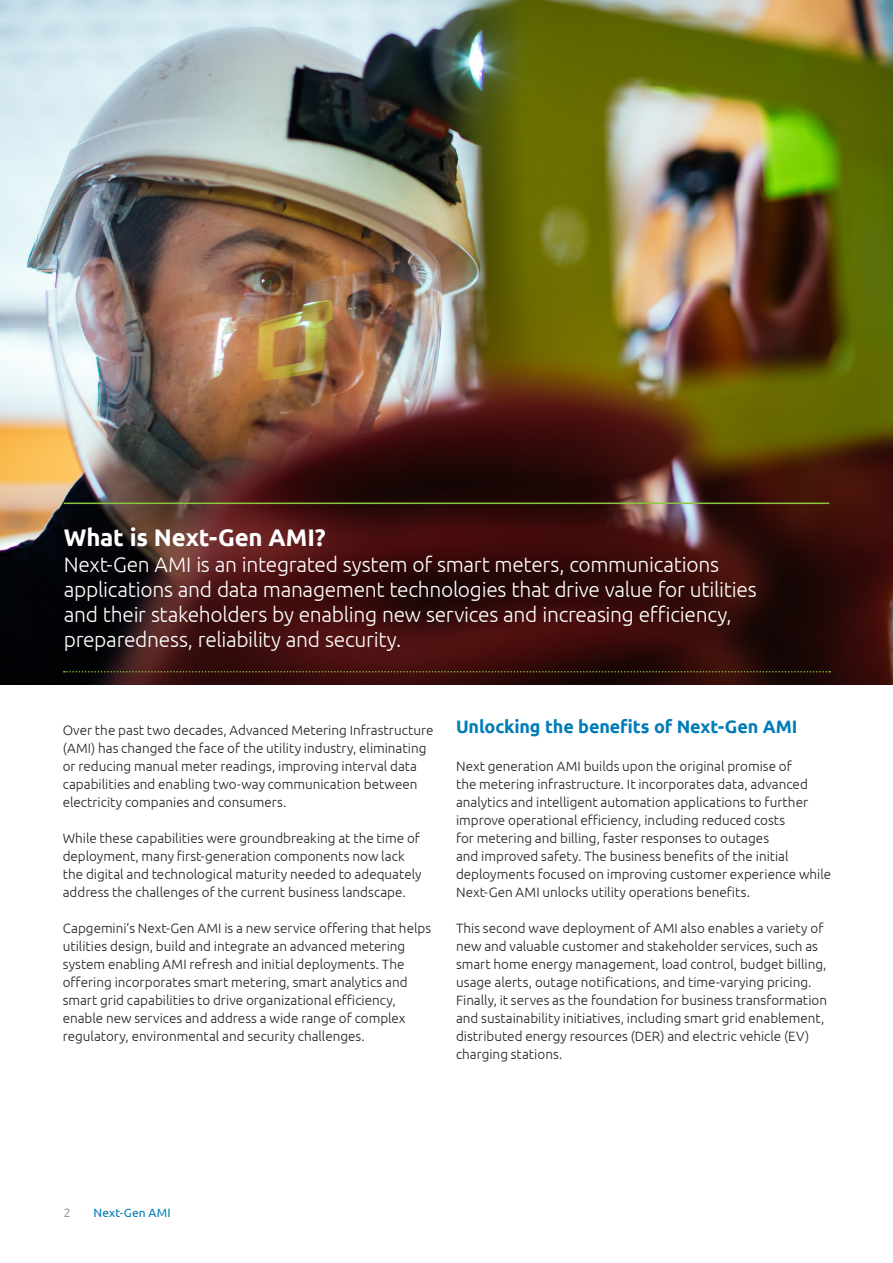
<style>
.page{position:relative;width:893px;height:1263px;background:#fff}
.page>*{position:absolute;margin:0;border:0;box-sizing:border-box;transform-origin:0 0}
.t1{font:700 24px "Ubuntu";letter-spacing:-.01em;color:#fff}
.t2{font:300 21px/25.2px "Ubuntu";letter-spacing:-.015em;color:#fff}
.t3{font:700 18px "Ubuntu";letter-spacing:-.005em;color:#007cb6}
.t4{font:300 13.5px/18px "Ubuntu";color:#231f20}
.t5{font:12px "Ubuntu";letter-spacing:.015em;color:#007cb6}
.t6{font:300 12px "Ubuntu";color:#76787b}
</style>
<div class="page">
<img style="left:0;top:0;width:893px;height:685px">
<hr style="left:64px;top:503px;width:765px;height:1px;background:#8bc63e">
<svg style="left:64px;top:671px;width:766px;height:1px"></svg>
<h1 class="t1" style="left:64px;top:523px;width:263px">What is Next-Gen AMI?</h1>
<p class="t2" style="left:64px;top:551px;width:694px">Next-Gen AMI is an integrated system of smart meters, communications applications and data management technologies that drive value for utilities and their stakeholders by enabling new services and increasing efficiency, preparedness, reliability and security.</p>
<p class="t4" style="left:63px;top:720px;width:372px">Over the past two decades, Advanced Metering Infrastructure (AMI) has changed the face of the utility industry, eliminating or reducing manual meter readings, improving interval data capabilities and enabling two-way communication between electricity companies and consumers.</p>
<p class="t4" style="left:63px;top:828px;width:360px">While these capabilities were groundbreaking at the time of deployment, many first-generation components now lack the digital and technological maturity needed to adequately address the challenges of the current business landscape.</p>
<p class="t4" style="left:63px;top:918px;width:370px">Capgemini’s Next-Gen AMI is a new service offering that helps utilities design, build and integrate an advanced metering system enabling AMI refresh and initial deployments. The offering incorporates smart metering, smart analytics and smart grid capabilities to drive organizational efficiency, enable new services and address a wide range of complex regulatory, environmental and security challenges.</p>
<h3 class="t3" style="left:456px;top:715px;width:343px">Unlocking the benefits of Next-Gen AMI</h3>
<p class="t4" style="left:456px;top:756px;width:377px">Next generation AMI builds upon the original promise of<br>the metering infrastructure. It incorporates data, advanced analytics and intelligent automation applications to further improve operational efficiency, including reduced costs<br>for metering and billing, faster responses to outages<br>and improved safety. The business benefits of the initial deployments focused on improving customer experience while Next-Gen AMI unlocks utility operations benefits.</p>
<p class="t4" style="left:456px;top:918px;width:373px">This second wave deployment of AMI also enables a variety of new and valuable customer and stakeholder services, such as smart home energy management, load control, budget billing, usage alerts, outage notifications, and time-varying pricing.<br>Finally, it serves as the foundation for business transformation and sustainability initiatives, including smart grid enablement, distributed energy resources (DER) and electric vehicle (EV) charging stations.</p>
<p class="t6" style="left:64px;top:1205px;width:8px">2</p>
<p class="t5" style="left:94px;top:1205px;width:79px">Next-Gen AMI</p>
</div>
